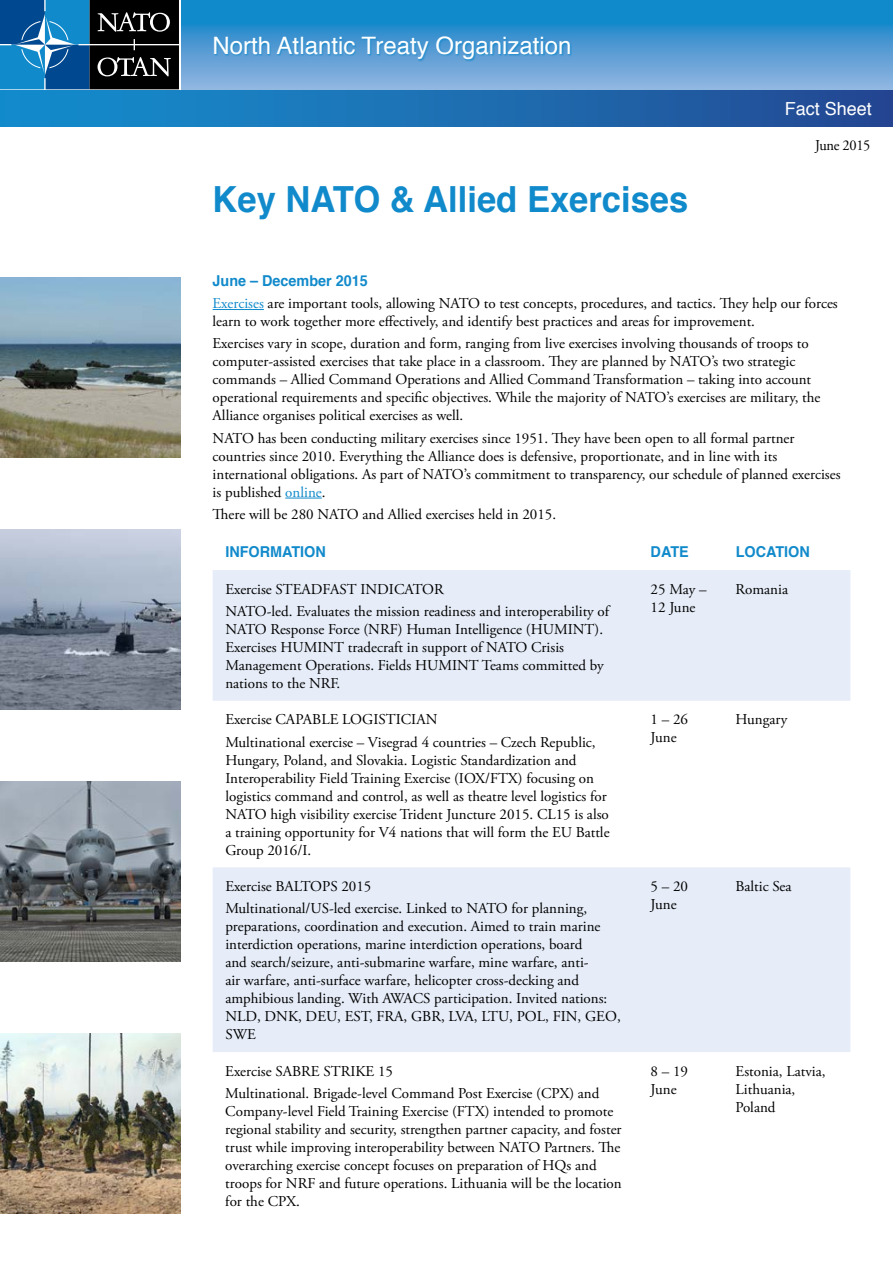
<style>
.page{position:relative;width:893px;height:1263px;background:#fff}
.page>*{position:absolute;margin:0;border:0;box-sizing:border-box;transform-origin:0 0}
.t1{font:700 36px "Helvetica";color:#118acb;scale:.96 1}
.t2{font:24px "Helvetica";color:#fff}
.t3{font:18px "Helvetica";color:#fff}
.t4{font:15px/18px "Adobe Garamond Pro";color:#000}
.t5{font:700 15px "Helvetica";color:#118acb;scale:.96 1}
.t6{font:15px "Adobe Garamond Pro";letter-spacing:-.02em;color:#000;scale:.96 1}
.s1{color:#118acb}
</style>
<div class="page">
<svg style="left:181px;top:0;width:712px;height:89px;background:#4699d2"></svg>
<svg style="left:0;top:89px;width:180px;height:2px"></svg>
<svg style="left:0;top:0;width:179px;height:89px;background:#1f4b69"></svg>
<div style="left:215px;top:37px;width:357px;height:24px;background:#118acb;opacity:.75"></div>
<div style="left:0;top:91px;width:893px;height:36px;background:linear-gradient(to right,#1491cf,#254a93)"></div>
<hr style="left:213px;top:309px;width:51px;height:1px;background:#118acb">
<hr style="left:285px;top:498px;width:37px;height:1px;background:#118acb">
<svg style="left:213px;top:570px;width:637px;height:482px;fill:#e6edf8"></svg>
<img style="left:0;top:277px;width:180px;height:181px">
<img style="left:0;top:529px;width:180px;height:181px">
<img style="left:0;top:781px;width:180px;height:180px">
<img style="left:0;top:1033px;width:180px;height:180px">
<h2 class="t2" style="left:213px;top:27px;width:360px">North Atlantic Treaty Organization</h2>
<h1 class="t1" style="left:213px;top:171px;width:497px">Key NATO &amp; Allied Exercises</h1>
<p class="t3" style="left:785px;top:95px;width:89px">Fact Sheet</p>
<p class="t6" style="left:815px;top:136px;width:59px">June 2015</p>
<p class="t5" style="left:213px;top:268px;width:163px">June – December 2015</p>
<p class="t4" style="left:213px;top:295px;width:627px"><span class="s1">Exercises</span> are important tools, allowing NATO to test concepts, procedures, and tactics. They help our forces learn to work together more effectively, and identify best practices and areas for improvement.</p>
<p class="t4" style="left:213px;top:335px;width:609px">Exercises vary in scope, duration and form, ranging from live exercises involving thousands of troops to computer-assisted exercises that take place in a classroom. They are planned by NATO’s two strategic commands – Allied Command Operations and Allied Command Transformation – taking into account operational requirements and specific objectives. While the majority of NATO’s exercises are military, the Alliance organises political exercises as well.</p>
<p class="t4" style="left:213px;top:429px;width:629px">NATO has been conducting military exercises since 1951. They have been open to all formal partner countries since 2010. Everything the Alliance does is defensive, proportionate, and in line with its international obligations. As part of NATO’s commitment to transparency, our schedule of planned exercises is published <span class="s1">online</span>.</p>
<p class="t4" style="left:213px;top:505px;width:345px">There will be 280 NATO and Allied exercises held in 2015.</p>
<p class="t5" style="left:225px;top:540px;width:106px">INFORMATION</p>
<p class="t5" style="left:651px;top:540px;width:41px">DATE</p>
<p class="t5" style="left:736px;top:540px;width:79px">LOCATION</p>
<p class="t4" style="left:225px;top:578px;width:385px;line-height:22.2px">Exercise STEADFAST INDICATOR<br>NATO-led. Evaluates the mission readiness and interoperability of</p>
<p class="t4" style="left:225px;top:621px;width:380px">NATO Response Force (NRF) Human Intelligence (HUMINT).<br>Exercises HUMINT tradecraft in support of NATO Crisis Management Operations. Fields HUMINT Teams committed by nations to the NRF.</p>
<p class="t4" style="left:651px;top:580px;width:58px">25 May –<br>12 June</p>
<p class="t4" style="left:736px;top:580px;width:54px">Romania</p>
<p class="t4" style="left:225px;top:709px;width:372px;line-height:22.2px">Exercise CAPABLE LOGISTICIAN<br>Multinational exercise – Visegrad 4 countries – Czech Republic,</p>
<p class="t4" style="left:225px;top:751px;width:386px">Hungary, Poland, and Slovakia. Logistic Standardization and Interoperability Field Training Exercise (IOX/FTX) focusing on logistics command and control, as well as theatre level logistics for NATO high visibility exercise Trident Juncture 2015. CL15 is also a training opportunity for V4 nations that will form the EU Battle Group 2016/I.</p>
<p class="t4" style="left:225px;top:876px;width:363px;line-height:22.2px">Exercise BALTOPS 2015<br>Multinational/US-led exercise. Linked to NATO for planning,</p>
<p class="t4" style="left:225px;top:918px;width:397px">preparations, coordination and execution. Aimed to train marine interdiction operations, marine interdiction operations, board<br>and search/seizure, anti-submarine warfare, mine warfare, anti-<br>air warfare, anti-surface warfare, helicopter cross-decking and amphibious landing. With AWACS participation. Invited nations:<br>NLD, DNK, DEU, EST, FRA, GBR, LVA, LTU, POL, FIN, GEO, SWE</p>
<p class="t4" style="left:225px;top:1060px;width:376px;line-height:22.2px">Exercise SABRE STRIKE 15<br>Multinational. Brigade-level Command Post Exercise (CPX) and</p>
<p class="t4" style="left:225px;top:1103px;width:398px">Company-level Field Training Exercise (FTX) intended to promote regional stability and security, strengthen partner capacity, and foster trust while improving interoperability between NATO Partners. The overarching exercise concept focuses on preparation of HQs and troops for NRF and future operations. Lithuania will be the location for the CPX.</p>
<p class="t4" style="left:651px;top:711px;width:39px">1 – 26<br>June</p>
<p class="t4" style="left:736px;top:711px;width:53px">Hungary</p>
<p class="t4" style="left:651px;top:878px;width:39px">5 – 20<br>June</p>
<p class="t4" style="left:736px;top:878px;width:58px">Baltic Sea</p>
<p class="t4" style="left:650px;top:1062px;width:39px">8 – 19<br>June</p>
<p class="t4" style="left:736px;top:1062px;width:91px">Estonia, Latvia,<br>Lithuania,<br>Poland</p>
</div>
